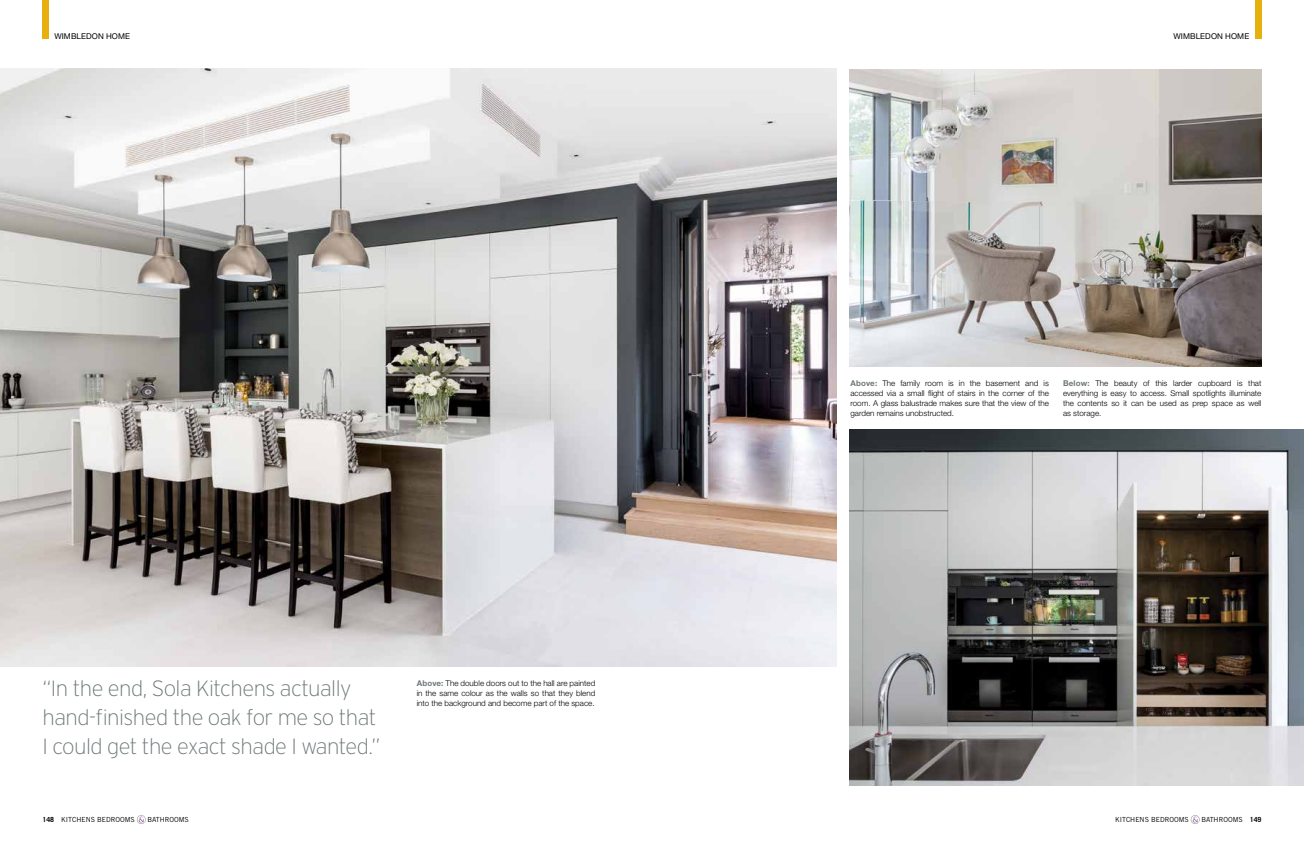
<style>
.page{position:relative;width:1304px;height:842px;background:#fff}
.page>*{position:absolute;margin:0;border:0;box-sizing:border-box;transform-origin:0 0}
.t1{font:200 22px/29px "Interstate";letter-spacing:-.025em;color:#6e7779}
.t2{font:300 8px/10px "Helvetica Neue LT";color:#000;text-align:justify}
.t3{font:8px "Helvetica Neue LT";letter-spacing:.01em;color:#000}
.t4{font:7px "Trade Gothic LT";color:#000}
.s1{font-weight:700;color:#6e7779}
.s2{font-weight:700}
</style>
<div class="page">
<img style="left:850px;top:429px;width:454px;height:357px">
<img style="left:850px;top:70px;width:411px;height:296px">
<img style="left:0;top:69px;width:836px;height:597px">
<div style="left:43px;top:0;width:6px;height:39px;background:#e7b00f"></div>
<div style="left:1255px;top:0;width:6px;height:39px;background:#e7b00f"></div>
<svg style="left:137px;top:815px;width:9px;height:9px"></svg>
<svg style="left:1191px;top:815px;width:9px;height:9px"></svg>
<p class="t3" style="left:54px;top:31px;width:77px">WIMBLEDON HOME</p>
<p class="t3" style="left:1173px;top:31px;width:77px">WIMBLEDON HOME</p>
<h1 class="t1" style="left:43px;top:674px;width:339px">“In the end, Sola Kitchens actually hand-finished the oak for me so that<br>I could get the exact shade I wanted.”</h1>
<p class="t2" style="left:417px;top:678px;width:180px"><span class="s1">Above:</span> The double doors out to the hall are painted in the same colour as the walls so that they blend into the background and become part of the space.</p>
<p class="t2" style="left:850px;top:378px;width:200px"><span class="s1">Above:</span> The family room is in the basement and is accessed via a small flight of stairs in the corner of the room. A glass balustrade makes sure that the view of the garden remains unobstructed.</p>
<p class="t2" style="left:1063px;top:378px;width:200px"><span class="s1">Below:</span> The beauty of this larder cupboard is that everything is easy to access. Small spotlights illuminate the contents so it can be used as prep space as well as storage.</p>
<p class="t4" style="left:43px;top:815px;width:94px"><span class="s2">148</span> KITCHENS BEDROOMS</p>
<p class="t4" style="left:147px;top:815px;width:43px">BATHROOMS</p>
<p class="t4" style="left:1115px;top:815px;width:75px">KITCHENS BEDROOMS</p>
<p class="t4" style="left:1201px;top:815px;width:62px">BATHROOMS <span class="s2">149</span></p>
</div>
